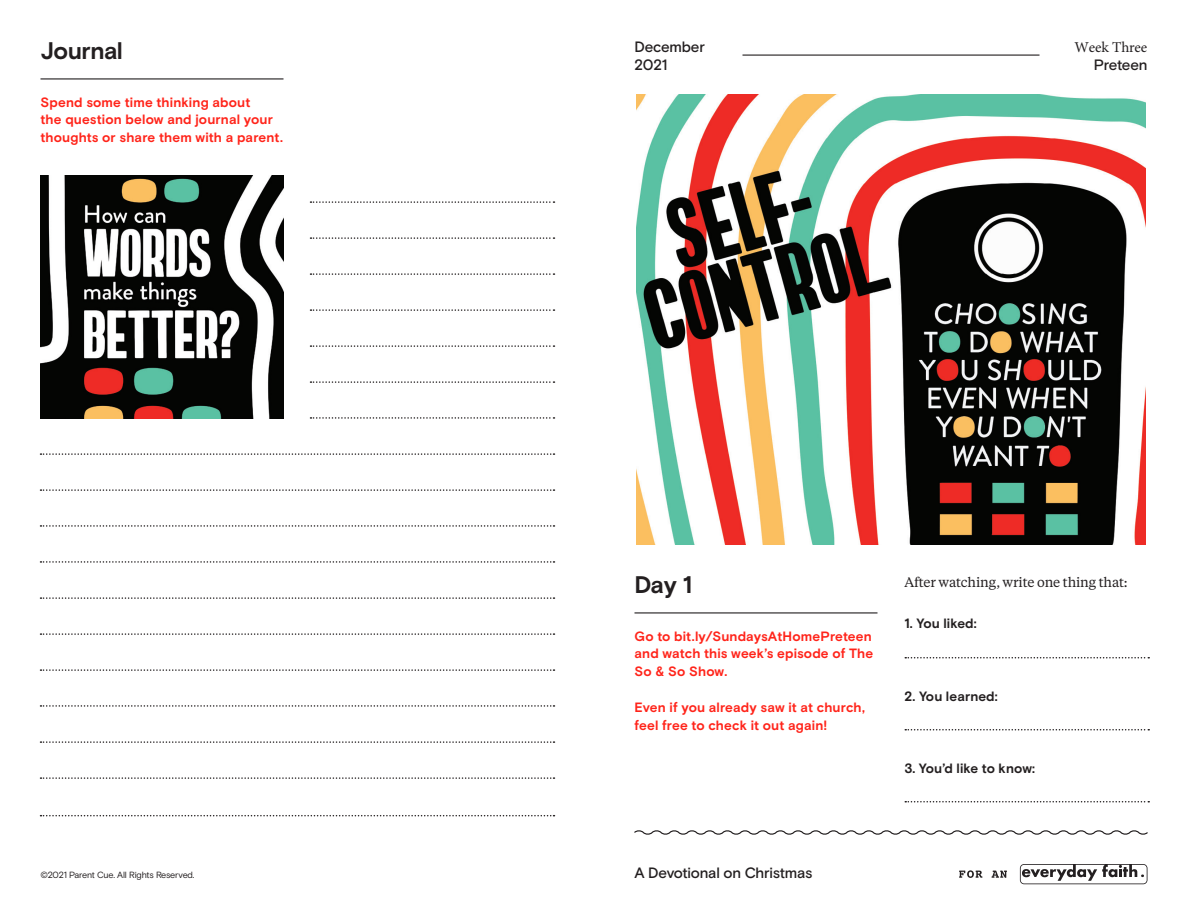
<style>
.page{position:relative;width:1188px;height:918px;background:#fff}
.page>*{position:absolute;margin:0;border:0;box-sizing:border-box;transform-origin:0 0}
.Heading_-_Day{font:700 24px "Basis Grotesque";letter-spacing:-.02em;color:#231f20}
.Header_Content{font:500 15px "Basis Grotesque";letter-spacing:-.015em;color:#231f20}
.Header_Content-2{font:15px "Minion Pro";letter-spacing:-.01em;color:#231f20}
.Intro_Copy{font:700 13.5px/18px "Basis Grotesque";letter-spacing:.01em;color:#ff241a}
.Activity_Copy{font:700 13.5px "Basis Grotesque";letter-spacing:.01em;color:#231f20}
.Body_Copy_-_No_Inden{font:13.5px "Tiempos Text";letter-spacing:-.01em;color:#231f20}
.t1{font:9px "Basis Grotesque";letter-spacing:-.02em;color:#231f20}
</style>
<div class="page">
<hr style="left:634px;top:612px;width:244px;height:2px;background:#231f20">
<svg style="left:634px;top:830px;width:514px;height:5px"></svg>
<img style="left:637px;top:95px;width:508px;height:450px">
<svg style="left:905px;top:657px;width:244px;height:1px"></svg>
<svg style="left:905px;top:729px;width:244px;height:1px"></svg>
<svg style="left:905px;top:801px;width:244px;height:1px"></svg>
<img style="left:40px;top:176px;width:243px;height:242px">
<hr style="left:40px;top:78px;width:244px;height:2px;background:#231f20">
<svg style="left:310px;top:201px;width:245px;height:2px"></svg>
<svg style="left:310px;top:237px;width:245px;height:2px"></svg>
<svg style="left:310px;top:273px;width:245px;height:2px"></svg>
<svg style="left:310px;top:309px;width:245px;height:2px"></svg>
<svg style="left:310px;top:345px;width:245px;height:2px"></svg>
<svg style="left:310px;top:381px;width:245px;height:2px"></svg>
<svg style="left:310px;top:417px;width:245px;height:2px"></svg>
<svg style="left:40px;top:453px;width:515px;height:2px"></svg>
<svg style="left:40px;top:489px;width:515px;height:2px"></svg>
<svg style="left:40px;top:525px;width:515px;height:2px"></svg>
<svg style="left:40px;top:561px;width:515px;height:2px"></svg>
<svg style="left:40px;top:597px;width:515px;height:2px"></svg>
<svg style="left:40px;top:633px;width:515px;height:2px"></svg>
<svg style="left:40px;top:669px;width:515px;height:2px"></svg>
<svg style="left:40px;top:705px;width:515px;height:2px"></svg>
<svg style="left:40px;top:741px;width:515px;height:2px"></svg>
<svg style="left:40px;top:777px;width:515px;height:2px"></svg>
<svg style="left:1020px;top:864px;width:128px;height:20px"></svg>
<svg style="left:959px;top:870px;width:23px;height:8px"></svg>
<svg style="left:992px;top:871px;width:15px;height:7px"></svg>
<hr style="left:742px;top:55px;width:298px;height:1px;background:#231f20">
<svg style="left:40px;top:815px;width:515px;height:1px"></svg>
<p class="Heading_-_Day" style="left:40px;top:36px;width:84px">Journal</p>
<p class="Intro_Copy" style="left:40px;top:93px;width:244px">Spend some time thinking about<br>the question below and journal your thoughts or share them with a parent.</p>
<p class="Header_Content" style="left:634px;top:38px;width:72px">December</p>
<p class="Header_Content-2" style="left:1075px;top:37px;width:74px">Week Three</p>
<p class="Header_Content" style="left:634px;top:56px;width:34px">2021</p>
<p class="Header_Content" style="left:1094px;top:56px;width:55px">Preteen</p>
<p class="Heading_-_Day" style="left:634px;top:570px;width:59px">Day 1</p>
<p class="Intro_Copy" style="left:634px;top:627px;width:240px;text-align:justify">Go to bit.ly/SundaysAtHomePreteen and watch this week’s episode of The So &amp; So Show.</p>
<p class="Intro_Copy" style="left:634px;top:699px;width:232px">Even if you already saw it at church, feel free to check it out again!</p>
<p class="Body_Copy_-_No_Inden" style="left:904px;top:573px;width:225px">After watching, write one thing that:</p>
<p class="Activity_Copy" style="left:904px;top:616px;width:74px">1. You liked:</p>
<p class="Activity_Copy" style="left:904px;top:688px;width:95px">2. You learned:</p>
<p class="Activity_Copy" style="left:904px;top:760px;width:132px">3. You’d like to know:</p>
<p class="t1" style="left:40px;top:869px;width:156px">©2021 Parent Cue. All Rights Reserved.</p>
<p class="Header_Content" style="left:634px;top:864px;width:179px">A Devotional on Christmas</p>
</div>
